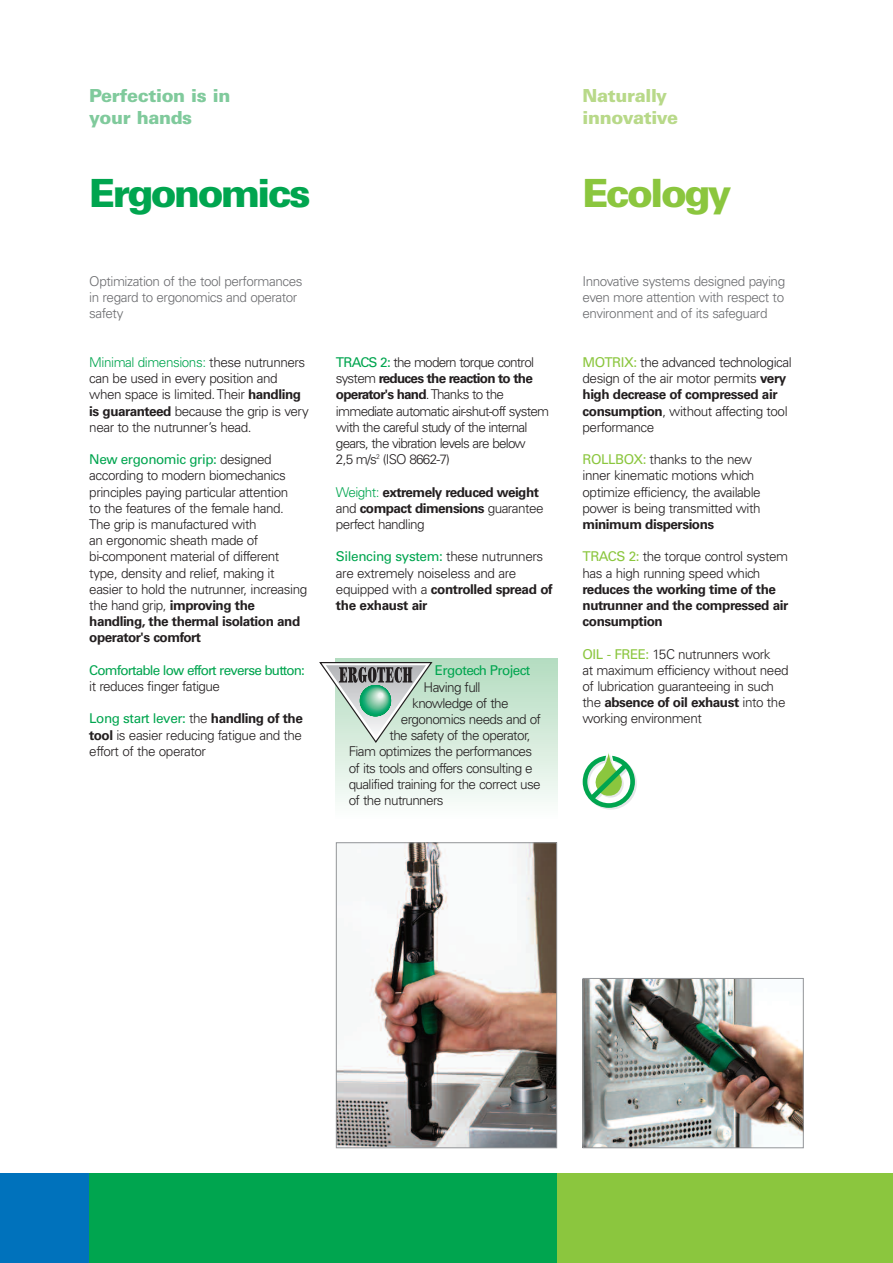
<style>
.page{position:relative;width:893px;height:1263px;background:#fff}
.page>*{position:absolute;margin:0;border:0;box-sizing:border-box;transform-origin:0 0}
.t1{font:900 39px "Univers LT";letter-spacing:-.065em;color:#00a54f}
.t2{font:900 39px "Univers LT";letter-spacing:-.065em;color:#8bc63e}
.t3{font:900 18px/21.6px "Univers LT";letter-spacing:-.02em;color:#80ca9c}
.t4{font:900 18px/21.6px "Univers LT";letter-spacing:-.02em;color:#b8d989}
.t5{font:300 13.5px/16.2px "Univers LT";letter-spacing:-.035em;color:#231f20}
.t6{font:300 13.5px/16.2px "Univers LT";letter-spacing:-.055em;color:#231f20}
.t7{font:300 13.5px/16.2px "Univers LT";letter-spacing:-.035em;color:#6c6d70}
.t8{font:700 13.5px/16.2px "Univers LT";letter-spacing:-.035em;color:#231f20}
.t9{font:13.5px "Univers LT";letter-spacing:-.06em;color:#00a54f}
.s1{color:#00a54f}
.s2{font-weight:700}
.s3{font-weight:400;color:#00a54f}
.s4{font-weight:300;color:#00a54f}
.s5{font-weight:300}
.s6{font-weight:400;color:#8bc63e}
</style>
<div class="page">
<hr style="left:336px;top:811px;width:221px;height:4px;background:#fbfdfc">
<hr style="left:336px;top:808px;width:221px;height:4px;background:#fafdfb">
<hr style="left:336px;top:804px;width:221px;height:4px;background:#f8fcf9">
<hr style="left:336px;top:800px;width:221px;height:4px;background:#f6fbf7">
<hr style="left:336px;top:796px;width:221px;height:4px;background:#f3faf5">
<hr style="left:336px;top:792px;width:221px;height:4px;background:#f1f9f4">
<hr style="left:336px;top:788px;width:221px;height:4px;background:#eff8f2">
<hr style="left:336px;top:786px;width:221px;height:3px;background:#eef7f1">
<hr style="left:336px;top:783px;width:221px;height:4px;background:#edf7f0">
<hr style="left:336px;top:779px;width:221px;height:4px;background:#ebf6ee">
<hr style="left:336px;top:775px;width:221px;height:4px;background:#e9f5ec">
<hr style="left:336px;top:771px;width:221px;height:4px;background:#e7f4eb">
<hr style="left:336px;top:767px;width:221px;height:4px;background:#e5f3e9">
<hr style="left:336px;top:765px;width:221px;height:4px;background:#e4f2e8">
<hr style="left:336px;top:763px;width:221px;height:3px;background:#e3f2e7">
<hr style="left:336px;top:760px;width:221px;height:4px;background:#e2f1e6">
<hr style="left:336px;top:756px;width:221px;height:4px;background:#e0f0e4">
<hr style="left:336px;top:752px;width:221px;height:4px;background:#deefe2">
<hr style="left:336px;top:748px;width:221px;height:4px;background:#ddeee1">
<hr style="left:336px;top:744px;width:221px;height:4px;background:#dbeddf">
<hr style="left:336px;top:742px;width:221px;height:4px;background:#daeddf">
<hr style="left:336px;top:740px;width:221px;height:3px;background:#d9ecde">
<hr style="left:336px;top:737px;width:221px;height:4px;background:#d8ecdd">
<hr style="left:336px;top:733px;width:221px;height:4px;background:#d6ebdc">
<hr style="left:336px;top:729px;width:221px;height:4px;background:#d4eada">
<hr style="left:336px;top:725px;width:221px;height:4px;background:#d2e9d9">
<hr style="left:336px;top:721px;width:221px;height:4px;background:#d0e8d7">
<hr style="left:336px;top:717px;width:221px;height:4px;background:#cee8d6">
<hr style="left:336px;top:714px;width:221px;height:4px;background:#cde7d5">
<hr style="left:336px;top:710px;width:221px;height:4px;background:#cbe6d3">
<hr style="left:336px;top:706px;width:221px;height:4px;background:#c9e6d2">
<hr style="left:336px;top:702px;width:221px;height:4px;background:#c7e5d0">
<hr style="left:336px;top:698px;width:221px;height:4px;background:#c6e4cf">
<hr style="left:336px;top:694px;width:221px;height:4px;background:#c4e3cd">
<hr style="left:336px;top:692px;width:221px;height:3px;background:#c3e3cd">
<hr style="left:336px;top:689px;width:221px;height:4px;background:#c2e3cc">
<hr style="left:336px;top:685px;width:221px;height:4px;background:#c1e2cb">
<hr style="left:336px;top:681px;width:221px;height:4px;background:#bfe1c9">
<hr style="left:336px;top:677px;width:221px;height:4px;background:#bde0c7">
<hr style="left:336px;top:673px;width:221px;height:4px;background:#bbdfc6">
<hr style="left:336px;top:671px;width:221px;height:4px;background:#badfc5">
<hr style="left:336px;top:669px;width:221px;height:3px;background:#b9dfc4">
<hr style="left:336px;top:666px;width:221px;height:4px;background:#b8dec4">
<hr style="left:336px;top:662px;width:221px;height:4px;background:#b7dec3">
<hr style="left:336px;top:658px;width:221px;height:4px;background:#b5ddc2">
<div style="left:0;top:1174px;width:89px;height:89px;background:#0072bc"></div>
<div style="left:557px;top:1174px;width:336px;height:89px;background:#8bc63e"></div>
<div style="left:89px;top:1174px;width:468px;height:89px;background:#00a54f"></div>
<svg style="left:583px;top:753px;width:54px;height:57px"></svg>
<svg style="left:319px;top:662px;width:113px;height:81px"></svg>
<img style="left:338px;top:844px;width:217px;height:302px">
<div style="left:336px;top:842px;width:221px;height:306px;border:1px solid #939598"></div>
<img style="left:585px;top:980px;width:217px;height:166px">
<div style="left:583px;top:978px;width:221px;height:170px;border:1px solid #939598"></div>
<h2 class="t3" style="left:89px;top:87px;width:143px">Perfection is in your hands</h2>
<h2 class="t4" style="left:583px;top:87px;width:97px">Naturally innovative</h2>
<h1 class="t1" style="left:89px;top:179px;width:223px">Ergonomics</h1>
<h1 class="t2" style="left:583px;top:179px;width:151px">Ecology</h1>
<p class="t7" style="left:89px;top:274px;width:215px">Optimization of the tool performances in regard to ergonomics and operator safety</p>
<p class="t5" style="left:89px;top:355px;width:221px"><span class="s1">Minimal dimensions:</span> these nutrunners can be used in every position and when space is limited. Their <span class="s2">handling is guaranteed</span> because the grip is very near to the nutrunner’s head.</p>
<p class="t5" style="left:89px;top:452px;width:219px"><span class="s3">New ergonomic grip:</span> designed according to modern biomechanics principles paying particular attention<br>to the features of the female hand.<br>The grip is manufactured with<br>an ergonomic sheath made of bi-component material of different type, density and relief, making it easier to hold the nutrunner, increasing the hand grip, <span class="s2">improving the handling, the thermal isolation and operator's comfort</span></p>
<p class="t9" style="left:89px;top:665px;width:217px">Comfortable low effort reverse button:</p>
<p class="t5" style="left:89px;top:679px;width:132px">it reduces finger fatigue</p>
<p class="t5" style="left:89px;top:712px;width:215px;text-align:justify"><span class="s3">Long start lever:</span> the <span class="s2">handling of the tool</span> is easier reducing fatigue and the effort of the operator</p>
<p class="t6" style="left:336px;top:355px;width:215px"><span class="s3">TRACS 2:</span> the modern torque control system <span class="s2">reduces the reaction to the operator's hand</span>. Thanks to the immediate automatic air-shut-off system with the careful study of the internal gears, the vibration levels are below<br>2,5 m/s<sup>2</sup> (ISO 8662-7)</p>
<p class="t8" style="left:336px;top:485px;width:209px"><span class="s4">Weight:</span> extremely reduced weight <span class="s5">and</span> compact dimensions <span class="s5">guarantee perfect handling</span></p>
<p class="t5" style="left:336px;top:550px;width:218px"><span class="s3">Silencing system:</span> these nutrunners are extremely noiseless and are equipped with a <span class="s2">controlled spread of the exhaust air</span></p>
<p class="t9" style="left:435px;top:665px;width:97px">Ergotech Project</p>
<p class="t5" style="left:424px;top:680px;width:59px">Having full</p>
<p class="t5" style="left:412px;top:696px;width:98px">knowledge of the</p>
<p class="t5" style="left:401px;top:712px;width:142px">ergonomics needs and of</p>
<p class="t5" style="left:389px;top:728px;width:143px">the safety of the operator,</p>
<p class="t5" style="left:349px;top:745px;width:185px">Fiam optimizes the performances</p>
<p class="t5" style="left:349px;top:761px;width:185px">of its tools and offers consulting e</p>
<p class="t5" style="left:349px;top:777px;width:194px">qualified training for the correct use</p>
<p class="t5" style="left:349px;top:793px;width:96px">of the nutrunners</p>
<p class="t7" style="left:583px;top:274px;width:204px;text-align:justify">Innovative systems designed paying even more attention with respect to environment and of its safeguard</p>
<p class="t5" style="left:583px;top:355px;width:211px"><span class="s6">MOTRIX:</span> the advanced technological design of the air motor permits <span class="s2">very high decrease of compressed air consumption</span>, without affecting tool performance</p>
<p class="t5" style="left:583px;top:452px;width:180px"><span class="s6">ROLLBOX:</span> thanks to the new inner kinematic motions which optimize efficiency, the available power is being transmitted with</p>
<p class="t8" style="left:583px;top:517px;width:133px">minimum dispersions</p>
<p class="t5" style="left:583px;top:550px;width:207px"><span class="s6">TRACS 2:</span> the torque control system has a high running speed which</p>
<p class="t8" style="left:583px;top:582px;width:207px">reduces the working time of the nutrunner and the compressed air consumption</p>
<p class="t5" style="left:583px;top:647px;width:207px"><span class="s6">OIL - FREE:</span> 15C nutrunners work<br>at maximum efficiency without need of lubrication guaranteeing in such the <span class="s2">absence of oil exhaust</span> into the working environment</p>
</div>
